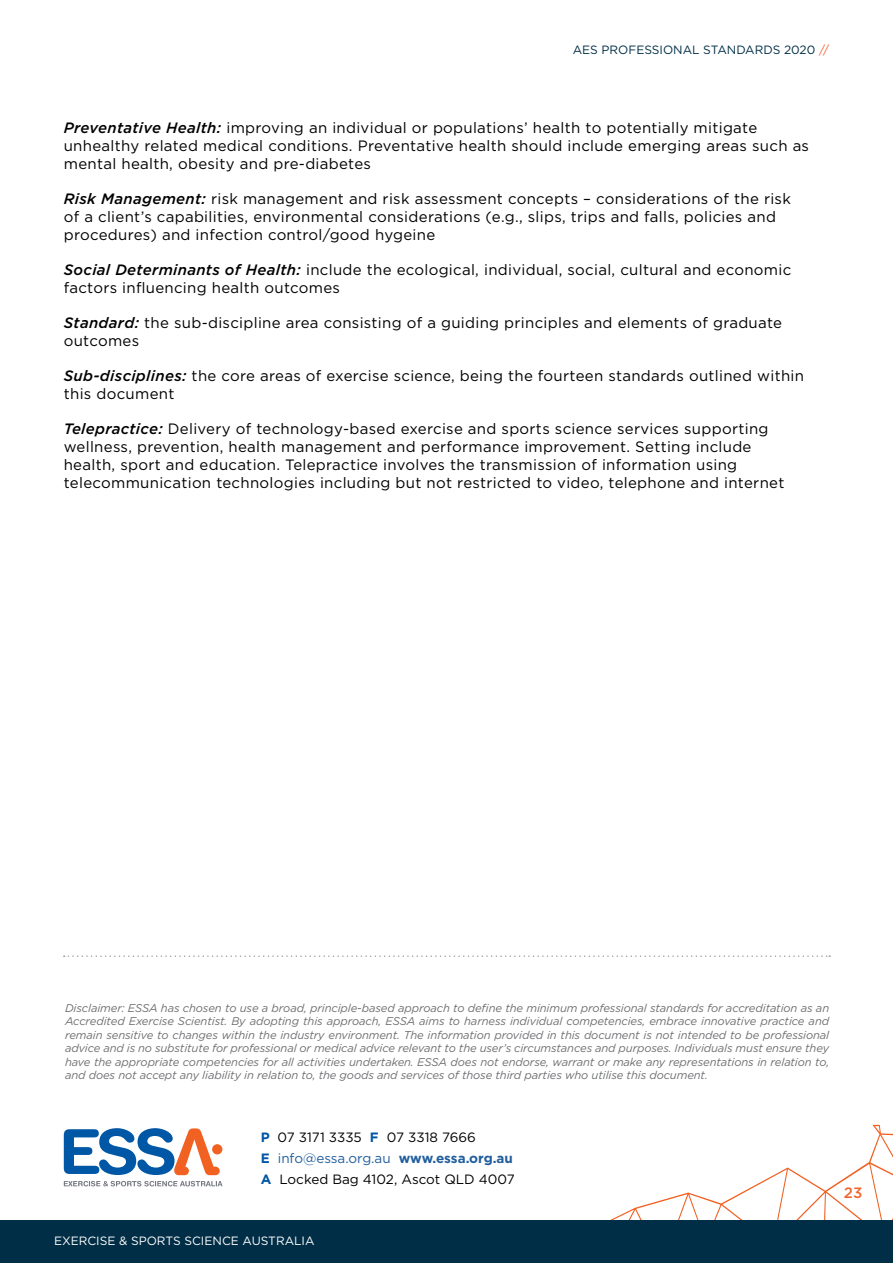
<style>
.page{position:relative;width:893px;height:1263px;background:#fff}
.page>*{position:absolute;margin:0;border:0;box-sizing:border-box;transform-origin:0 0}
.t1{font:15px/18px "Gotham";letter-spacing:.02em;color:#000}
.t2{font:500 15px "Gotham";color:#f26531}
.t3{font:13.5px/21px "Gotham";color:#000}
.t4{font:12px "Gotham";color:#fff}
.t5{font:12px "Gotham";color:#002e46}
.t6{font:italic 11.25px/13.5px "Gotham";letter-spacing:-.01em;color:#6d6e71;text-align:justify}
.s1{color:#f26531}
.s2{font-weight:500;font-style:italic}
.s3{font-weight:700;color:#0054a4}
.s4{color:#215e9e}
.s5{font-weight:700;color:#215e9e}
</style>
<div class="page">
<svg style="left:610px;top:1125px;width:283px;height:95px"></svg>
<div style="left:0;top:1220px;width:893px;height:43px;background:#002e46"></div>
<svg style="left:64px;top:1181px;width:158px;height:5px"></svg>
<div style="left:212px;top:1144px;width:10px;height:10px;background:#f16122;border-radius:50%"></div>
<svg style="left:64px;top:1128px;width:156px;height:47px"></svg>
<svg style="left:64px;top:955px;width:766px;height:2px"></svg>
<p class="t5" style="left:573px;top:42px;width:258px">AES PROFESSIONAL STANDARDS 2020 <span class="s1">//</span></p>
<p class="t1" style="left:64px;top:119px;width:747px"><span class="s2">Preventative Health:</span> improving an individual or populations’ health to potentially mitigate unhealthy related medical conditions. Preventative health should include emerging areas such as mental health, obesity and pre-diabetes</p>
<p class="t1" style="left:64px;top:190px;width:729px"><span class="s2">Risk Management:</span> risk management and risk assessment concepts – considerations of the risk of a client’s capabilities, environmental considerations (e.g., slips, trips and falls, policies and procedures) and infection control/good hygeine</p>
<p class="t1" style="left:64px;top:261px;width:729px"><span class="s2">Social Determinants of Health:</span> include the ecological, individual, social, cultural and economic factors influencing health outcomes</p>
<p class="t1" style="left:64px;top:314px;width:720px"><span class="s2">Standard:</span> the sub-discipline area consisting of a guiding principles and elements of graduate outcomes</p>
<p class="t1" style="left:64px;top:367px;width:742px"><span class="s2">Sub-disciplines:</span> the core areas of exercise science, being the fourteen standards outlined within this document</p>
<p class="t1" style="left:64px;top:420px;width:722px"><span class="s2">Telepractice:</span> Delivery of technology-based exercise and sports science services supporting wellness, prevention, health management and performance improvement. Setting include health, sport and education. Telepractice involves the transmission of information using telecommunication technologies including but not restricted to video, telephone and internet</p>
<p class="t6" style="left:65px;top:1000px;width:766px">Disclaimer: ESSA has chosen to use a broad, principle-based approach to define the minimum professional standards for accreditation as an Accredited Exercise Scientist. By adopting this approach, ESSA aims to harness individual competencies, embrace innovative practice and remain sensitive to changes within the industry environment. The information provided in this document is not intended to be professional advice and is no substitute for professional or medical advice relevant to the user’s circumstances and purposes. Individuals must ensure they have the appropriate competencies for all activities undertaken. ESSA does not endorse, warrant or make any representations in relation to, and does not accept any liability in relation to, the goods and services of those third parties who utilise this document.</p>
<p class="t3" style="left:261px;top:1126px;width:256px"><span class="s3">P</span> 07 3171 3335 <span class="s3">F</span> 07 3318 7666<br><span class="s3">E</span> <span class="s4">info@essa.org.au</span> <span class="s5">www.essa.org.au<br></span><span class="s3">A</span> Locked Bag 4102, Ascot QLD 4007</p>
<p class="t4" style="left:54px;top:1233px;width:262px">EXERCISE &amp; SPORTS SCIENCE AUSTRALIA</p>
<p class="t2" style="left:844px;top:1183px;width:20px">23</p>
</div>
